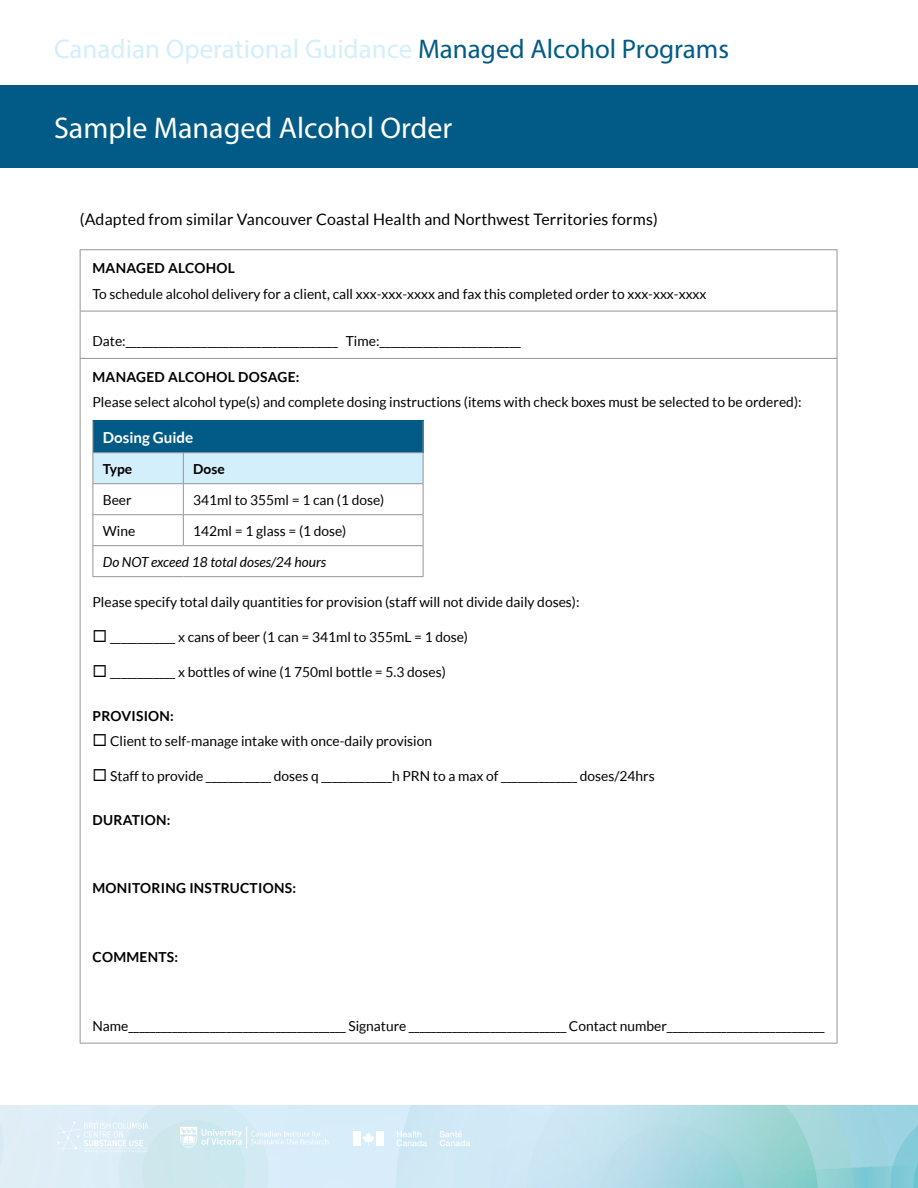
<style>
.page{position:relative;width:918px;height:1188px;background:#fff}
.page>*{position:absolute;margin:0;border:0;box-sizing:border-box;transform-origin:0 0}
.t1{font:30px "Myriad Pro";color:#fff}
.t2{font:27px "Myriad Pro";color:#d4effc}
.t3{font:15.9px "Lato";letter-spacing:.01em;color:#000}
.t4{font:700 15.15px "Lato";color:#fff}
.t5{font:13.8px "Lato";color:#000}
.t6{font:700 13.8px "Lato";letter-spacing:.02em;color:#000}
.t7{font:italic 13.8px "Lato";color:#000}
.s1{color:#025b86}
</style>
<div class="page">
<img style="left:0;top:1105px;width:918px;height:83px">
<svg style="left:57px;top:1121px;width:91px;height:32px;background:#e0eff7"></svg>
<svg style="left:180px;top:1127px;width:148px;height:21px;background:#dbeef6"></svg>
<svg style="left:363px;top:1132px;width:11px;height:13px"></svg>
<div style="left:353px;top:1131px;width:8px;height:15px;background:#fff"></div>
<div style="left:376px;top:1131px;width:8px;height:15px;background:#fff"></div>
<svg style="left:440px;top:1131px;width:30px;height:15px"></svg>
<svg style="left:397px;top:1131px;width:30px;height:15px"></svg>
<div style="left:0;top:85px;width:918px;height:82px;background:#025b86"></div>
<hr style="left:80px;top:250px;width:1px;height:61px;background:#939598">
<hr style="left:837px;top:250px;width:1px;height:61px;background:#939598">
<hr style="left:80px;top:311px;width:757px;height:1px;background:#939598">
<hr style="left:80px;top:311px;width:1px;height:47px;background:#939598">
<hr style="left:837px;top:311px;width:1px;height:47px;background:#939598">
<hr style="left:80px;top:358px;width:757px;height:1px;background:#939598">
<hr style="left:80px;top:359px;width:1px;height:684px;background:#939598">
<hr style="left:837px;top:359px;width:1px;height:684px;background:#939598">
<hr style="left:80px;top:1043px;width:757px;height:1px;background:#939598">
<hr style="left:80px;top:249px;width:757px;height:1px;background:#939598">
<div style="left:93px;top:421px;width:330px;height:32px;background:#025b86"></div>
<div style="left:94px;top:453px;width:329px;height:30px;background:#d4effc"></div>
<hr style="left:93px;top:421px;width:1px;height:31px;background:#939598">
<hr style="left:423px;top:421px;width:1px;height:31px;background:#939598">
<hr style="left:93px;top:452px;width:90px;height:1px;background:#939598">
<hr style="left:93px;top:453px;width:1px;height:30px;background:#939598">
<hr style="left:183px;top:452px;width:240px;height:1px;background:#939598">
<hr style="left:183px;top:453px;width:1px;height:30px;background:#939598">
<hr style="left:423px;top:453px;width:1px;height:30px;background:#939598">
<hr style="left:93px;top:483px;width:90px;height:1px;background:#939598">
<hr style="left:93px;top:484px;width:1px;height:30px;background:#939598">
<hr style="left:183px;top:483px;width:240px;height:1px;background:#939598">
<hr style="left:183px;top:484px;width:1px;height:30px;background:#939598">
<hr style="left:423px;top:484px;width:1px;height:30px;background:#939598">
<hr style="left:93px;top:514px;width:90px;height:1px;background:#939598">
<hr style="left:93px;top:515px;width:1px;height:30px;background:#939598">
<hr style="left:183px;top:514px;width:240px;height:1px;background:#939598">
<hr style="left:183px;top:515px;width:1px;height:30px;background:#939598">
<hr style="left:423px;top:515px;width:1px;height:30px;background:#939598">
<hr style="left:93px;top:545px;width:90px;height:1px;background:#939598">
<hr style="left:93px;top:546px;width:1px;height:30px;background:#939598">
<hr style="left:183px;top:545px;width:240px;height:1px;background:#939598">
<hr style="left:423px;top:546px;width:1px;height:30px;background:#939598">
<hr style="left:93px;top:576px;width:90px;height:1px;background:#939598">
<hr style="left:183px;top:576px;width:240px;height:1px;background:#939598">
<hr style="left:93px;top:420px;width:90px;height:1px;background:#025b86">
<hr style="left:183px;top:420px;width:240px;height:1px;background:#025b86">
<h2 class="t2" style="left:54px;top:32px;width:677px">Canadian Operational Guidance <span class="s1">Managed Alcohol Programs</span></h2>
<h1 class="t1" style="left:54px;top:109px;width:400px">Sample Managed Alcohol Order</h1>
<p class="t3" style="left:80px;top:211px;width:580px">(Adapted from similar Vancouver Coastal Health and Northwest Territories forms)</p>
<p class="t6" style="left:93px;top:260px;width:144px">MANAGED ALCOHOL</p>
<p class="t5" style="left:93px;top:286px;width:616px">To schedule alcohol delivery for a client, call xxx-xxx-xxxx and fax this completed order to xxx-xxx-xxxx</p>
<p class="t5" style="left:93px;top:333px;width:430px">Date:_______________________________________ Time:__________________________</p>
<p class="t6" style="left:93px;top:369px;width:209px">MANAGED ALCOHOL DOSAGE:</p>
<p class="t5" style="left:93px;top:395px;width:711px">Please select alcohol type(s) and complete dosing instructions (items with check boxes must be selected to be ordered):</p>
<p class="t4" style="left:103px;top:429px;width:92px">Dosing Guide</p>
<p class="t6" style="left:103px;top:461px;width:31px">Type</p>
<p class="t6" style="left:193px;top:461px;width:33px">Dose</p>
<p class="t5" style="left:103px;top:492px;width:30px">Beer</p>
<p class="t5" style="left:193px;top:492px;width:193px">341ml to 355ml = 1 can (1 dose)</p>
<p class="t5" style="left:103px;top:523px;width:34px">Wine</p>
<p class="t5" style="left:193px;top:523px;width:155px">142ml = 1 glass = (1 dose)</p>
<p class="t7" style="left:103px;top:554px;width:225px">Do NOT exceed 18 total doses/24 hours</p>
<p class="t5" style="left:93px;top:595px;width:488px">Please specify total daily quantities for provision (staff will not divide daily doses):</p>
<p class="t5" style="left:93px;top:630px;width:377px">◻ ____________ x cans of beer (1 can = 341ml to 355mL = 1 dose)</p>
<p class="t5" style="left:93px;top:665px;width:355px">◻ ____________ x bottles of wine (1 750ml bottle = 5.3 doses)</p>
<p class="t6" style="left:93px;top:708px;width:83px">PROVISION:</p>
<p class="t5" style="left:93px;top:734px;width:341px">◻ Client to self-manage intake with once-daily provision</p>
<p class="t5" style="left:93px;top:769px;width:564px">◻ Staff to provide ____________ doses q _____________h PRN to a max of ______________ doses/24hrs</p>
<p class="t6" style="left:93px;top:812px;width:80px">DURATION:</p>
<p class="t6" style="left:93px;top:880px;width:205px">MONITORING INSTRUCTIONS:</p>
<p class="t6" style="left:93px;top:949px;width:87px">COMMENTS:</p>
<p class="t5" style="left:93px;top:1018px;width:734px">Name________________________________________ Signature _____________________________ Contact number_____________________________</p>
</div>
